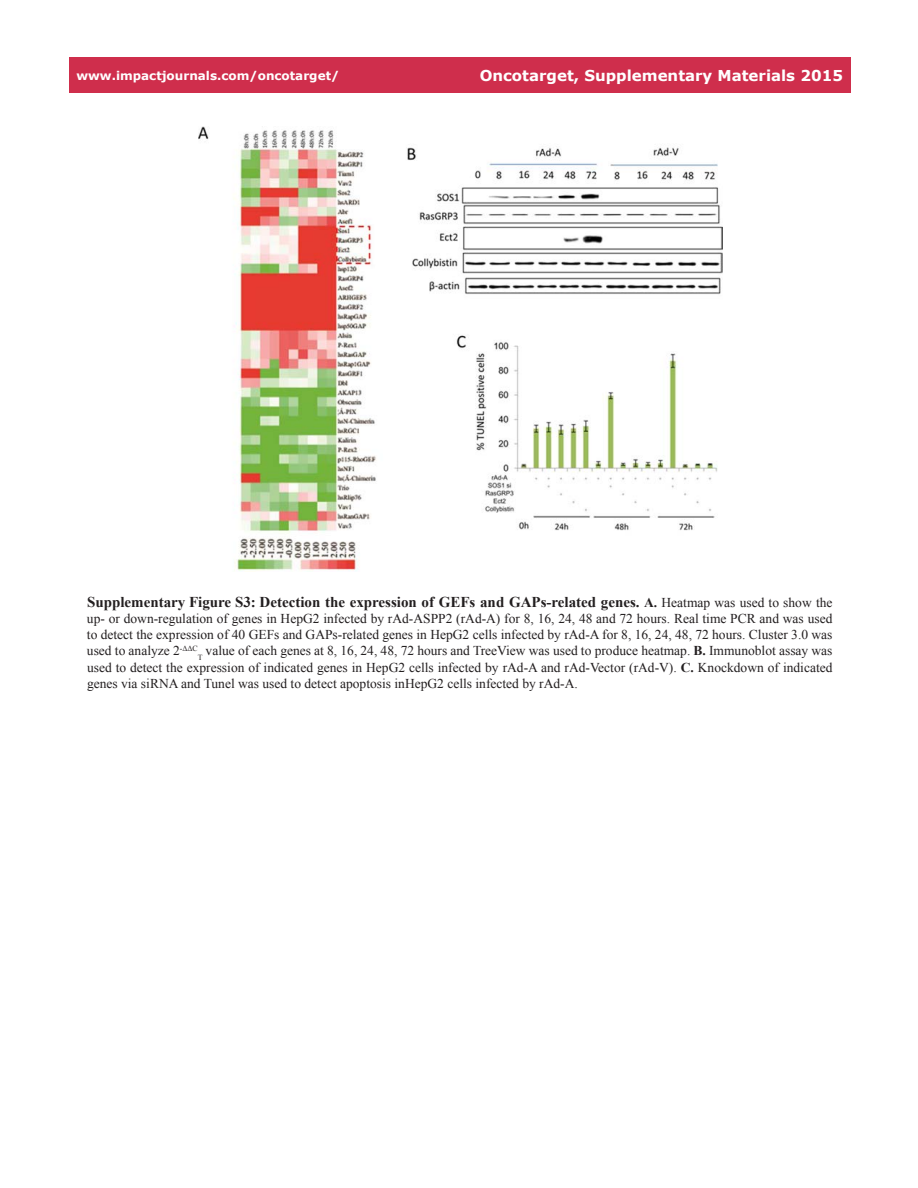
<style>
.page{position:relative;width:918px;height:1188px;background:#fff}
.page>*{position:absolute;margin:0;border:0;box-sizing:border-box;transform-origin:0 0}
.t1{font:700 15px "Times New Roman";color:#231f20}
.t2{font:700 15px "Verdana";color:#fff}
.t3{font:13.5px/16.2px "Times New Roman";color:#231f20;text-align:justify}
.t4{font:700 12px "Verdana";color:#fff}
.s1{font-size:13.5px}
.s2{font-weight:400;font-size:13.5px}
.s3{font-weight:700}
</style>
<div class="page">
<div style="left:69px;top:57px;width:781px;height:36px;background:#cf2e4c"></div>
<img style="left:199px;top:127px;width:523px;height:444px">
<p class="t4" style="left:76px;top:67px;width:264px">www.impactjournals.com/oncotarget/</p>
<p class="t2" style="left:480px;top:65px;width:365px">Oncotarget, Supplementary Materials 2015</p>
<p class="t1" style="left:87px;top:591px;width:747px">Supplementary Figure S3: Detection the expression of GEFs and GAPs-related genes. <span class="s1">A.</span> <span class="s2">Heatmap was used to show the</span></p>
<p class="t3" style="left:87px;top:610px;width:747px">up- or down-regulation of genes in HepG2 infected by rAd-ASPP2 (rAd-A) for 8, 16, 24, 48 and 72 hours. Real time PCR and was used to detect the expression of 40 GEFs and GAPs-related genes in HepG2 cells infected by rAd-A for 8, 16, 24, 48, 72 hours. Cluster 3.0 was used to analyze 2<sup>-ΔΔC</sup><sub>T</sub> value of each genes at 8, 16, 24, 48, 72 hours and TreeView was used to produce heatmap. <span class="s3">B.</span> Immunoblot assay was used to detect the expression of indicated genes in HepG2 cells infected by rAd-A and rAd-Vector (rAd-V). <span class="s3">C.</span> Knockdown of indicated genes via siRNA and Tunel was used to detect apoptosis inHepG2 cells infected by rAd-A.</p>
</div>
